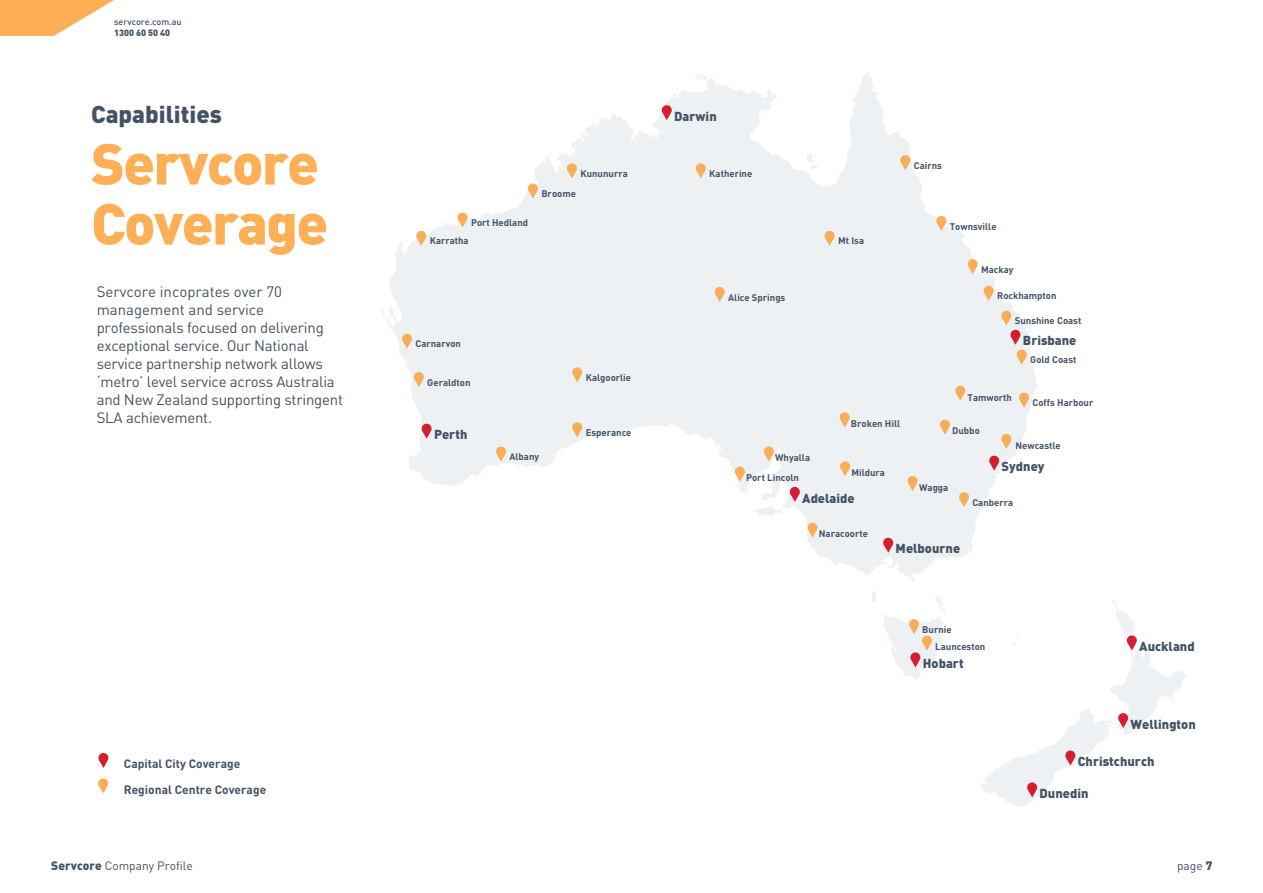
<style>
.page{position:relative;width:1263px;height:893px;background:#fff}
.page>*{position:absolute;margin:0;border:0;box-sizing:border-box;transform-origin:0 0}
.t1{font:900 57px/60px "DIN";letter-spacing:-.03em;color:#ffaf56}
.t2{font:900 24px "DIN";color:#435364}
.t3{font:15px/18px "DIN";letter-spacing:-.015em;color:#435364}
.t4{font:900 12.9px "DIN";color:#435364}
.t5{font:700 12px "DIN";color:#435364}
.t6{font:12px "DIN";color:#435364}
.t7{font:12px "DIN";color:#415364}
.t8{font:700 9.6px/20.1px "DIN";color:#435364}
.t9{font:500 9px "DIN";color:#435364}
.t10{font:900 9px "DIN";color:#435364}
.s1{font-weight:900}
</style>
<div class="page">
<svg style="left:0;top:0;width:114px;height:36px"></svg>
<svg style="left:385px;top:72px;width:652px;height:510px;fill:#edf1f4"></svg>
<svg style="left:805px;top:152px;width:14px;height:18px"></svg>
<svg style="left:756px;top:506px;width:26px;height:10px"></svg>
<svg style="left:872px;top:591px;width:4px;height:11px"></svg>
<svg style="left:381px;top:307px;width:4px;height:9px"></svg>
<svg style="left:882px;top:537px;width:11px;height:16px"></svg>
<svg style="left:988px;top:455px;width:11px;height:16px"></svg>
<svg style="left:661px;top:105px;width:11px;height:15px"></svg>
<svg style="left:789px;top:486px;width:11px;height:16px"></svg>
<svg style="left:421px;top:423px;width:11px;height:16px"></svg>
<svg style="left:980px;top:600px;width:207px;height:206px"></svg>
<svg style="left:939px;top:419px;width:11px;height:16px"></svg>
<svg style="left:954px;top:385px;width:11px;height:16px"></svg>
<svg style="left:1018px;top:392px;width:11px;height:16px"></svg>
<svg style="left:839px;top:412px;width:11px;height:15px"></svg>
<svg style="left:839px;top:461px;width:11px;height:15px"></svg>
<svg style="left:907px;top:475px;width:11px;height:16px"></svg>
<svg style="left:1000px;top:434px;width:11px;height:15px"></svg>
<svg style="left:958px;top:492px;width:11px;height:15px"></svg>
<svg style="left:1000px;top:310px;width:35px;height:55px"></svg>
<svg style="left:983px;top:285px;width:11px;height:16px"></svg>
<svg style="left:967px;top:259px;width:11px;height:15px"></svg>
<svg style="left:935px;top:216px;width:11px;height:15px"></svg>
<svg style="left:824px;top:230px;width:11px;height:16px"></svg>
<svg style="left:695px;top:163px;width:11px;height:15px"></svg>
<svg style="left:566px;top:163px;width:11px;height:15px"></svg>
<svg style="left:527px;top:183px;width:11px;height:16px"></svg>
<svg style="left:457px;top:212px;width:11px;height:15px"></svg>
<svg style="left:415px;top:230px;width:11px;height:16px"></svg>
<svg style="left:401px;top:333px;width:11px;height:16px"></svg>
<svg style="left:413px;top:372px;width:11px;height:15px"></svg>
<svg style="left:495px;top:446px;width:11px;height:16px"></svg>
<svg style="left:571px;top:422px;width:11px;height:15px"></svg>
<svg style="left:571px;top:367px;width:11px;height:15px"></svg>
<svg style="left:714px;top:286px;width:11px;height:16px"></svg>
<svg style="left:899px;top:155px;width:11px;height:15px"></svg>
<svg style="left:883px;top:596px;width:63px;height:83px"></svg>
<svg style="left:763px;top:446px;width:11px;height:15px"></svg>
<svg style="left:734px;top:466px;width:11px;height:16px"></svg>
<svg style="left:807px;top:522px;width:11px;height:16px"></svg>
<svg style="left:98px;top:753px;width:11px;height:15px"></svg>
<svg style="left:98px;top:778px;width:10px;height:15px"></svg>
<p class="t9" style="left:114px;top:16px;width:69px">servcore.com.au</p>
<p class="t10" style="left:114px;top:27px;width:58px">1300 60 50 40</p>
<p class="t2" style="left:91px;top:99px;width:132px">Capabilities</p>
<p class="t1" style="left:91px;top:131px;width:239px">Servcore<br>Coverage</p>
<p class="t3" style="left:97px;top:282px;width:248px">Servcore incoprates over 70 management and service professionals focused on delivering exceptional service. Our National service partnership network allows ‘metro’ level service across Australia and New Zealand supporting stringent<br>SLA achievement.</p>
<p class="t5" style="left:124px;top:756px;width:118px">Capital City Coverage</p>
<p class="t5" style="left:124px;top:782px;width:144px">Regional Centre Coverage</p>
<p class="t4" style="left:674px;top:107px;width:44px">Darwin</p>
<p class="t8" style="left:580px;top:163px;width:49px">Kununurra</p>
<p class="t8" style="left:709px;top:163px;width:45px">Katherine</p>
<p class="t8" style="left:471px;top:212px;width:59px">Port Hedland</p>
<p class="t8" style="left:430px;top:230px;width:41px">Karratha</p>
<p class="t8" style="left:541px;top:183px;width:36px">Broome</p>
<p class="t8" style="left:415px;top:333px;width:47px">Carnarvon</p>
<p class="t8" style="left:427px;top:372px;width:45px">Geraldton</p>
<p class="t4" style="left:434px;top:426px;width:35px">Perth</p>
<p class="t8" style="left:509px;top:446px;width:31px">Albany</p>
<p class="t8" style="left:586px;top:367px;width:47px">Kalgoorlie</p>
<p class="t8" style="left:586px;top:422px;width:47px">Esperance</p>
<p class="t8" style="left:728px;top:287px;width:59px">Alice Springs</p>
<p class="t8" style="left:838px;top:230px;width:28px">Mt Isa</p>
<p class="t8" style="left:746px;top:447px;width:65px;text-indent:29px">Whyalla<br>Port Lincoln</p>
<p class="t8" style="left:851px;top:413px;width:51px">Broken Hill</p>
<p class="t8" style="left:851px;top:462px;width:35px">Mildura</p>
<p class="t4" style="left:802px;top:489px;width:54px">Adelaide</p>
<p class="t8" style="left:819px;top:523px;width:51px">Naracoorte</p>
<p class="t8" style="left:914px;top:155px;width:30px">Cairns</p>
<p class="t8" style="left:950px;top:216px;width:48px">Townsville</p>
<p class="t8" style="left:981px;top:259px;width:34px">Mackay</p>
<p class="t8" style="left:997px;top:285px;width:61px">Rockhampton</p>
<p class="t8" style="left:1015px;top:310px;width:68px">Sunshine Coast</p>
<p class="t4" style="left:1023px;top:332px;width:55px">Brisbane</p>
<p class="t8" style="left:968px;top:387px;width:46px">Tamworth</p>
<p class="t8" style="left:952px;top:420px;width:29px">Dubbo</p>
<p class="t8" style="left:1030px;top:349px;width:48px">Gold Coast</p>
<p class="t8" style="left:1032px;top:392px;width:62px">Coffs Harbour</p>
<p class="t8" style="left:1015px;top:435px;width:47px">Newcastle</p>
<p class="t4" style="left:1002px;top:458px;width:44px">Sydney</p>
<p class="t8" style="left:919px;top:477px;width:31px">Wagga</p>
<p class="t8" style="left:972px;top:492px;width:42px">Canberra</p>
<p class="t4" style="left:896px;top:540px;width:66px">Melbourne</p>
<p class="t8" style="left:922px;top:619px;width:31px">Burnie</p>
<p class="t8" style="left:935px;top:636px;width:52px">Launceston</p>
<p class="t4" style="left:923px;top:655px;width:42px">Hobart</p>
<p class="t4" style="left:1139px;top:638px;width:57px">Auckland</p>
<p class="t4" style="left:1130px;top:715px;width:67px">Wellington</p>
<p class="t4" style="left:1078px;top:753px;width:78px">Christchurch</p>
<p class="t4" style="left:1039px;top:785px;width:50px">Dunedin</p>
<p class="t6" style="left:51px;top:858px;width:143px"><span class="s1">Servcore</span> Company Profile</p>
<p class="t7" style="left:1177px;top:858px;width:37px">page <span class="s1">7</span></p>
</div>
